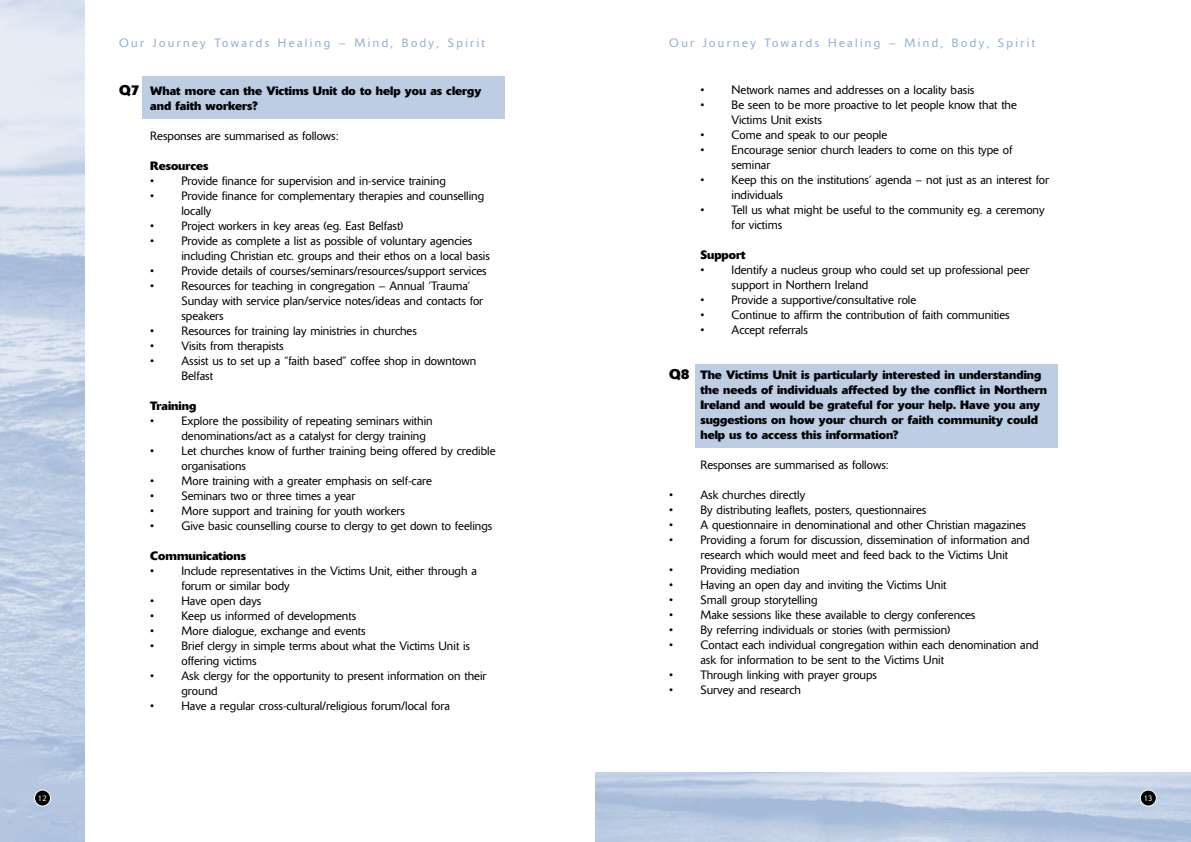
<style>
.page{position:relative;width:1191px;height:842px;background:#fff}
.page>*{position:absolute;margin:0;border:0;box-sizing:border-box;transform-origin:0 0}
.t1{font:300 12px/15px "Delta";color:#000}
.t2{font:700 12px/15px "Delta";color:#000}
.t3{font:300 12px "Delta";letter-spacing:.2em;color:#92acd1}
.t4{font:300 8px "Delta";color:#fff}
.s1{font-size:14px}
</style>
<div class="page">
<div style="left:694px;top:364px;width:363px;height:83px;background:#bdcde4"></div>
<div style="left:142px;top:77px;width:363px;height:42px;background:#bdcde4"></div>
<svg style="left:1139px;top:789px;width:17px;height:17px"></svg>
<img style="left:0;top:0;width:84px;height:842px">
<svg style="left:34px;top:789px;width:17px;height:17px"></svg>
<p class="t4" style="left:38px;top:795px;width:10px">12</p>
<p class="t3" style="left:119px;top:39px;width:367px">Our Journey Towards Healing – Mind, Body, Spirit</p>
<p class="t2" style="left:150px;top:84px;width:333px;text-indent:-31px"><span class="s1">Q7</span> What more can the Victims Unit do to help you as clergy and faith workers?</p>
<p class="t1" style="left:150px;top:129px;width:190px">Responses are summarised as follows:</p>
<p class="t2" style="left:150px;top:159px;width:60px">Resources</p>
<p class="t1" style="left:150px;top:174px;width:297px">• Provide finance for supervision and in-service training</p>
<p class="t1" style="left:181px;top:189px;width:304px;text-indent:-31px">• Provide finance for complementary therapies and counselling locally</p>
<p class="t1" style="left:150px;top:219px;width:255px">• Project workers in key areas (eg. East Belfast)</p>
<p class="t1" style="left:181px;top:234px;width:310px;text-indent:-31px">• Provide as complete a list as possible of voluntary agencies including Christian etc. groups and their ethos on a local basis</p>
<p class="t1" style="left:150px;top:264px;width:338px">• Provide details of courses/seminars/resources/support services</p>
<p class="t1" style="left:181px;top:279px;width:303px;text-indent:-31px">• Resources for teaching in congregation – Annual ‘Trauma’<br>Sunday with service plan/service notes/ideas and contacts for speakers</p>
<p class="t1" style="left:150px;top:324px;width:268px">• Resources for training lay ministries in churches</p>
<p class="t1" style="left:150px;top:339px;width:135px">• Visits from therapists</p>
<p class="t1" style="left:181px;top:354px;width:296px;text-indent:-31px">• Assist us to set up a “faith based” coffee shop in downtown<br>Belfast</p>
<p class="t2" style="left:150px;top:399px;width:48px">Training</p>
<p class="t1" style="left:181px;top:414px;width:253px;text-indent:-31px">• Explore the possibility of repeating seminars within denominations/act as a catalyst for clergy training</p>
<p class="t1" style="left:181px;top:444px;width:315px;text-indent:-31px">• Let churches know of further training being offered by credible organisations</p>
<p class="t1" style="left:150px;top:474px;width:283px">• More training with a greater emphasis on self-care</p>
<p class="t1" style="left:150px;top:489px;width:207px">• Seminars two or three times a year</p>
<p class="t1" style="left:150px;top:504px;width:256px">• More support and training for youth workers</p>
<p class="t1" style="left:150px;top:519px;width:343px">• Give basic counselling course to clergy to get down to feelings</p>
<p class="t2" style="left:150px;top:549px;width:97px">Communications</p>
<p class="t1" style="left:181px;top:564px;width:297px;text-indent:-31px">• Include representatives in the Victims Unit, either through a forum or similar body</p>
<p class="t1" style="left:150px;top:594px;width:113px">• Have open days</p>
<p class="t1" style="left:150px;top:609px;width:207px">• Keep us informed of developments</p>
<p class="t1" style="left:150px;top:624px;width:217px">• More dialogue, exchange and events</p>
<p class="t1" style="left:181px;top:639px;width:290px;text-indent:-31px">• Brief clergy in simple terms about what the Victims Unit is offering victims</p>
<p class="t1" style="left:181px;top:669px;width:306px;text-indent:-31px">• Ask clergy for the opportunity to present information on their ground</p>
<p class="t1" style="left:150px;top:699px;width:301px">• Have a regular cross-cultural/religious forum/local fora</p>
<p class="t3" style="left:669px;top:39px;width:367px">Our Journey Towards Healing – Mind, Body, Spirit</p>
<p class="t1" style="left:700px;top:83px;width:275px">• Network names and addresses on a locality basis</p>
<p class="t1" style="left:731px;top:98px;width:287px;text-indent:-31px">• Be seen to be more proactive to let people know that the<br>Victims Unit exists</p>
<p class="t1" style="left:700px;top:128px;width:188px">• Come and speak to our people</p>
<p class="t1" style="left:731px;top:143px;width:282px;text-indent:-31px">• Encourage senior church leaders to come on this type of seminar</p>
<p class="t1" style="left:731px;top:173px;width:319px;text-indent:-31px">• Keep this on the institutions’ agenda – not just as an interest for individuals</p>
<p class="t1" style="left:731px;top:203px;width:314px;text-indent:-31px">• Tell us what might be useful to the community eg. a ceremony for victims</p>
<p class="t2" style="left:700px;top:248px;width:47px">Support</p>
<p class="t1" style="left:731px;top:263px;width:299px;text-indent:-31px">• Identify a nucleus group who could set up professional peer support in Northern Ireland</p>
<p class="t1" style="left:700px;top:293px;width:217px">• Provide a supportive/consultative role</p>
<p class="t1" style="left:700px;top:308px;width:311px">• Continue to affirm the contribution of faith communities</p>
<p class="t1" style="left:700px;top:323px;width:109px">• Accept referrals</p>
<p class="t2" style="left:700px;top:368px;width:348px;text-indent:-31px"><span class="s1">Q8</span> The Victims Unit is particularly interested in understanding the needs of individuals affected by the conflict in Northern Ireland and would be grateful for your help. Have you any suggestions on how your church or faith community could help us to access this information?</p>
<p class="t1" style="left:700px;top:458px;width:190px">Responses are summarised as follows:</p>
<p class="t1" style="left:669px;top:488px;width:137px">• Ask churches directly</p>
<p class="t1" style="left:669px;top:503px;width:259px">• By distributing leaflets, posters, questionnaires</p>
<p class="t1" style="left:669px;top:518px;width:358px">• A questionnaire in denominational and other Christian magazines</p>
<p class="t1" style="left:700px;top:533px;width:331px;text-indent:-31px">• Providing a forum for discussion, dissemination of information and research which would meet and feed back to the Victims Unit</p>
<p class="t1" style="left:669px;top:563px;width:132px">• Providing mediation</p>
<p class="t1" style="left:669px;top:578px;width:279px">• Having an open day and inviting the Victims Unit</p>
<p class="t1" style="left:669px;top:593px;width:150px">• Small group storytelling</p>
<p class="t1" style="left:669px;top:608px;width:308px">• Make sessions like these available to clergy conferences</p>
<p class="t1" style="left:669px;top:623px;width:283px">• By referring individuals or stories (with permission)</p>
<p class="t1" style="left:700px;top:638px;width:340px;text-indent:-31px">• Contact each individual congregation within each denomination and ask for information to be sent to the Victims Unit</p>
<p class="t1" style="left:669px;top:668px;width:209px">• Through linking with prayer groups</p>
<p class="t1" style="left:669px;top:683px;width:133px">• Survey and research</p>
<p class="t4" style="left:1143px;top:795px;width:10px">13</p>
</div>
